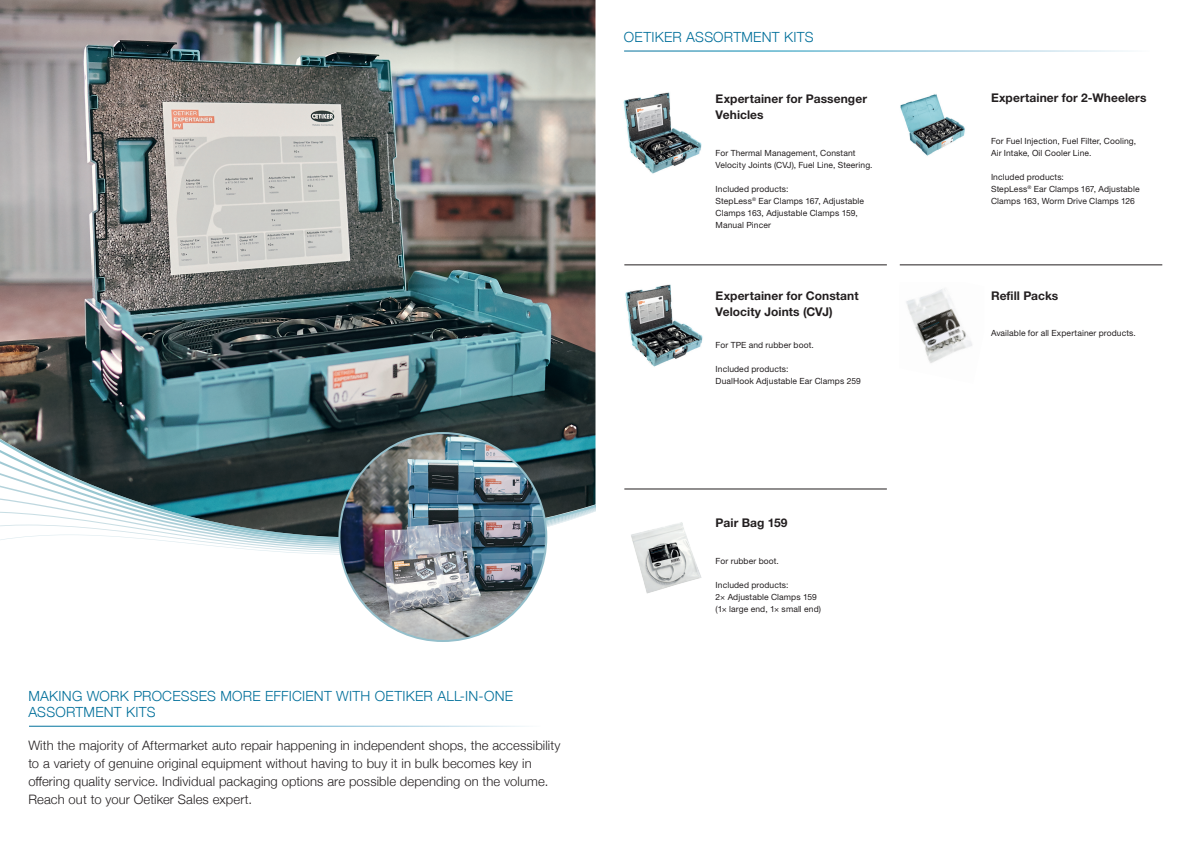
<style>
.page{position:relative;width:1191px;height:842px;background:#fff}
.page>*{position:absolute;margin:0;border:0;box-sizing:border-box;transform-origin:0 0}
.t1{font:300 14px/16.8px "Helvetica Neue";letter-spacing:.015em;color:#006f9a}
.t2{font:300 13px/18px "Helvetica Neue";letter-spacing:.01em;color:#231f20}
.t3{font:700 12px/16px "Helvetica Neue LTW1 G";letter-spacing:.005em;color:#231f20}
.t4{font:8.5px/12px "Helvetica Neue LTW1 G";letter-spacing:.01em;color:#231f20}
</style>
<div class="page">
<img style="left:0;top:0;width:595px;height:381px">
<svg style="left:0;top:381px;width:595px;height:22px;background:#537378"></svg>
<svg style="left:0;top:403px;width:595px;height:22px;background:#355155"></svg>
<svg style="left:0;top:425px;width:595px;height:23px;background:#405d61"></svg>
<svg style="left:0;top:448px;width:595px;height:22px;background:#3a4a4c"></svg>
<svg style="left:0;top:470px;width:595px;height:13px;background:#455254"></svg>
<svg style="left:0;top:483px;width:595px;height:72px"></svg>
<img style="left:339px;top:433px;width:207px;height:208px">
<img style="left:624px;top:92px;width:78px;height:82px">
<img style="left:900px;top:94px;width:65px;height:62px">
<img style="left:625px;top:284px;width:78px;height:83px">
<img style="left:906px;top:288px;width:66px;height:75px">
<img style="left:631px;top:522px;width:71px;height:72px">
<hr style="left:899px;top:265px;width:263px;height:1px;background:#231f20">
<hr style="left:624px;top:265px;width:263px;height:1px;background:#231f20">
<hr style="left:624px;top:489px;width:263px;height:1px;background:#231f20">
<h1 class="t1" style="left:28px;top:686px;width:486px">MAKING WORK PROCESSES MORE EFFICIENT WITH OETIKER ALL-IN-ONE<br>ASSORTMENT KITS</h1>
<p class="t2" style="left:28px;top:735px;width:534px">With the majority of Aftermarket auto repair happening in independent shops, the accessibility to a variety of genuine original equipment without having to buy it in bulk becomes key in offering quality service. Individual packaging options are possible depending on the volume.<br>Reach out to your Oetiker Sales expert.</p>
<h1 class="t1" style="left:624px;top:27px;width:191px">OETIKER ASSORTMENT KITS</h1>
<h3 class="t3" style="left:715px;top:90px;width:153px">Expertainer for Passenger<br>Vehicles</h3>
<p class="t4" style="left:715px;top:147px;width:158px">For Thermal Management, Constant<br>Velocity Joints (CVJ), Fuel Line, Steering.</p>
<p class="t4" style="left:715px;top:183px;width:150px">Included products:<br>StepLess<sup>®</sup> Ear Clamps 167, Adjustable<br>Clamps 163, Adjustable Clamps 159,<br>Manual Pincer</p>
<h3 class="t3" style="left:715px;top:288px;width:144px">Expertainer for Constant<br>Velocity Joints (CVJ)</h3>
<p class="t4" style="left:715px;top:339px;width:100px">For TPE and rubber boot.</p>
<p class="t4" style="left:715px;top:363px;width:147px">Included products:<br>DualHook Adjustable Ear Clamps 259</p>
<h3 class="t3" style="left:715px;top:515px;width:73px">Pair Bag 159</h3>
<p class="t4" style="left:715px;top:555px;width:65px">For rubber boot.</p>
<p class="t4" style="left:715px;top:579px;width:107px">Included products:<br>2× Adjustable Clamps 159 (1× large end, 1× small end)</p>
<h3 class="t3" style="left:991px;top:90px;width:157px">Expertainer for 2-Wheelers</h3>
<p class="t4" style="left:991px;top:135px;width:147px">For Fuel Injection, Fuel Filter, Cooling,<br>Air Intake, Oil Cooler Line.</p>
<p class="t4" style="left:991px;top:171px;width:150px">Included products:<br>StepLess<sup>®</sup> Ear Clamps 167, Adjustable<br>Clamps 163, Worm Drive Clamps 126</p>
<h3 class="t3" style="left:991px;top:288px;width:69px">Refill Packs</h3>
<p class="t4" style="left:991px;top:327px;width:146px">Available for all Expertainer products.</p>
</div>
